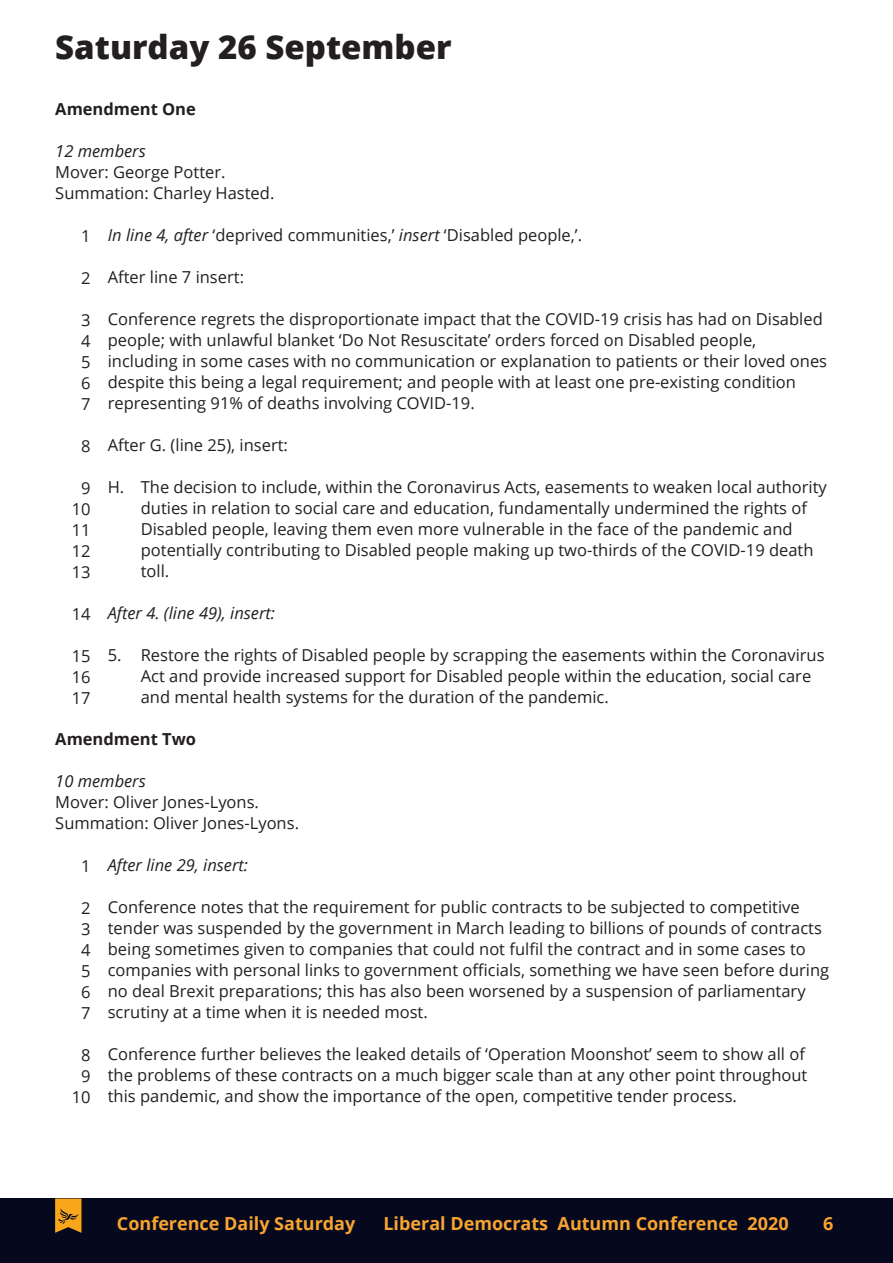
<style>
.page{position:relative;width:893px;height:1263px;background:#fff}
.page>*{position:absolute;margin:0;border:0;box-sizing:border-box;transform-origin:0 0}
.A_page_contin{font:800 33px "Open Sans";color:#231f20}
.t1{font:700 18px "Open Sans";color:#f9a431}
.Pol_motion_body_text{font:16.5px/21px "Open Sans";color:#231f20}
.pol_ind1{font:16.5px/21px "Open Sans";color:#231f20}
.pol_body_text{font:16.5px "Open Sans";color:#231f20}
.pol_motion_italic{font:italic 16.5px "Open Sans";color:#231f20}
.pol_line_numbers{font:16.5px "Open Sans";color:#231f20}
.A_pol_bold{font:700 16.5px "Open Sans";color:#231f20}
.pol_notes{font:italic 16.5px "Open Sans";color:#231f20}
.s1{font-style:italic}
</style>
<div class="page">
<div style="left:0;top:1198px;width:893px;height:65px;background:#06091d"></div>
<svg style="left:55px;top:1198px;width:26px;height:35px"></svg>
<p class="A_page_contin" style="left:55px;top:22px;width:398px">Saturday 26 September</p>
<p class="A_pol_bold" style="left:55px;top:97px;width:142px">Amendment One</p>
<p class="pol_notes" style="left:55px;top:139px;width:92px">12 members</p>
<p class="pol_body_text" style="left:55px;top:160px;width:172px">Mover: George Potter.</p>
<p class="pol_body_text" style="left:55px;top:181px;width:221px">Summation: Charley Hasted.</p>
<p class="Pol_motion_body_text" style="left:108px;top:224px;width:476px"><span class="s1">In line 4, after</span> ‘deprived communities,’ <span class="s1">insert</span> ‘Disabled people,’.</p>
<p class="Pol_motion_body_text" style="left:108px;top:266px;width:138px">After line 7 insert:</p>
<p class="Pol_motion_body_text" style="left:108px;top:308px;width:721px">Conference regrets the disproportionate impact that the COVID-19 crisis has had on Disabled people; with unlawful blanket ‘Do Not Resuscitate’ orders forced on Disabled people, including in some cases with no communication or explanation to patients or their loved ones despite this being a legal requirement; and people with at least one pre-existing condition representing 91% of deaths involving COVID-19.</p>
<p class="Pol_motion_body_text" style="left:108px;top:434px;width:182px">After G. (line 25), insert:</p>
<p class="pol_ind1" style="left:141px;top:476px;width:687px;text-indent:-33px">H. The decision to include, within the Coronavirus Acts, easements to weaken local authority duties in relation to social care and education, fundamentally undermined the rights of Disabled people, leaving them even more vulnerable in the face of the pandemic and potentially contributing to Disabled people making up two-thirds of the COVID-19 death toll.</p>
<p class="pol_motion_italic" style="left:108px;top:601px;width:169px">After 4. (line 49), insert:</p>
<p class="pol_ind1" style="left:141px;top:644px;width:685px;text-indent:-33px">5. Restore the rights of Disabled people by scrapping the easements within the Coronavirus<br>Act and provide increased support for Disabled people within the education, social care and mental health systems for the duration of the pandemic.</p>
<p class="A_pol_bold" style="left:55px;top:727px;width:142px">Amendment Two</p>
<p class="pol_notes" style="left:55px;top:769px;width:92px">10 members</p>
<p class="pol_body_text" style="left:55px;top:790px;width:205px">Mover: Oliver Jones-Lyons.</p>
<p class="pol_body_text" style="left:55px;top:811px;width:245px">Summation: Oliver Jones-Lyons.</p>
<p class="pol_motion_italic" style="left:108px;top:853px;width:142px">After line 29, insert:</p>
<p class="Pol_motion_body_text" style="left:108px;top:896px;width:723px">Conference notes that the requirement for public contracts to be subjected to competitive tender was suspended by the government in March leading to billions of pounds of contracts being sometimes given to companies that could not fulfil the contract and in some cases to companies with personal links to government officials, something we have seen before during no deal Brexit preparations; this has also been worsened by a suspension of parliamentary scrutiny at a time when it is needed most.</p>
<p class="Pol_motion_body_text" style="left:108px;top:1043px;width:701px">Conference further believes the leaked details of ‘Operation Moonshot’ seem to show all of the problems of these contracts on a much bigger scale than at any other point throughout this pandemic, and show the importance of the open, competitive tender process.</p>
<p class="pol_line_numbers" style="left:81px;top:225px;width:11px">1</p>
<p class="pol_line_numbers" style="left:81px;top:267px;width:11px">2</p>
<p class="pol_line_numbers" style="left:81px;top:309px;width:11px">3</p>
<p class="pol_line_numbers" style="left:81px;top:330px;width:11px">4</p>
<p class="pol_line_numbers" style="left:81px;top:351px;width:11px">5</p>
<p class="pol_line_numbers" style="left:81px;top:372px;width:11px">6</p>
<p class="pol_line_numbers" style="left:81px;top:393px;width:11px">7</p>
<p class="pol_line_numbers" style="left:81px;top:435px;width:11px">8</p>
<p class="pol_line_numbers" style="left:81px;top:477px;width:11px">9</p>
<p class="pol_line_numbers" style="left:72px;top:498px;width:20px">10</p>
<p class="pol_line_numbers" style="left:72px;top:519px;width:20px">11</p>
<p class="pol_line_numbers" style="left:72px;top:540px;width:20px">12</p>
<p class="pol_line_numbers" style="left:72px;top:561px;width:20px">13</p>
<p class="pol_line_numbers" style="left:72px;top:603px;width:20px">14</p>
<p class="pol_line_numbers" style="left:72px;top:645px;width:20px">15</p>
<p class="pol_line_numbers" style="left:72px;top:666px;width:20px">16</p>
<p class="pol_line_numbers" style="left:72px;top:687px;width:20px">17</p>
<p class="pol_line_numbers" style="left:81px;top:854px;width:11px">1</p>
<p class="pol_line_numbers" style="left:81px;top:896px;width:11px">2</p>
<p class="pol_line_numbers" style="left:81px;top:917px;width:11px">3</p>
<p class="pol_line_numbers" style="left:81px;top:938px;width:11px">4</p>
<p class="pol_line_numbers" style="left:81px;top:959px;width:11px">5</p>
<p class="pol_line_numbers" style="left:81px;top:980px;width:11px">6</p>
<p class="pol_line_numbers" style="left:81px;top:1001px;width:11px">7</p>
<p class="pol_line_numbers" style="left:81px;top:1043px;width:11px">8</p>
<p class="pol_line_numbers" style="left:81px;top:1064px;width:11px">9</p>
<p class="pol_line_numbers" style="left:72px;top:1085px;width:20px">10</p>
<p class="t1" style="left:117px;top:1211px;width:240px">Conference Daily Saturday</p>
<p class="t1" style="left:383px;top:1211px;width:407px">Liberal Democrats Autumn Conference 2020</p>
<p class="t1" style="left:823px;top:1211px;width:12px">6</p>
</div>
